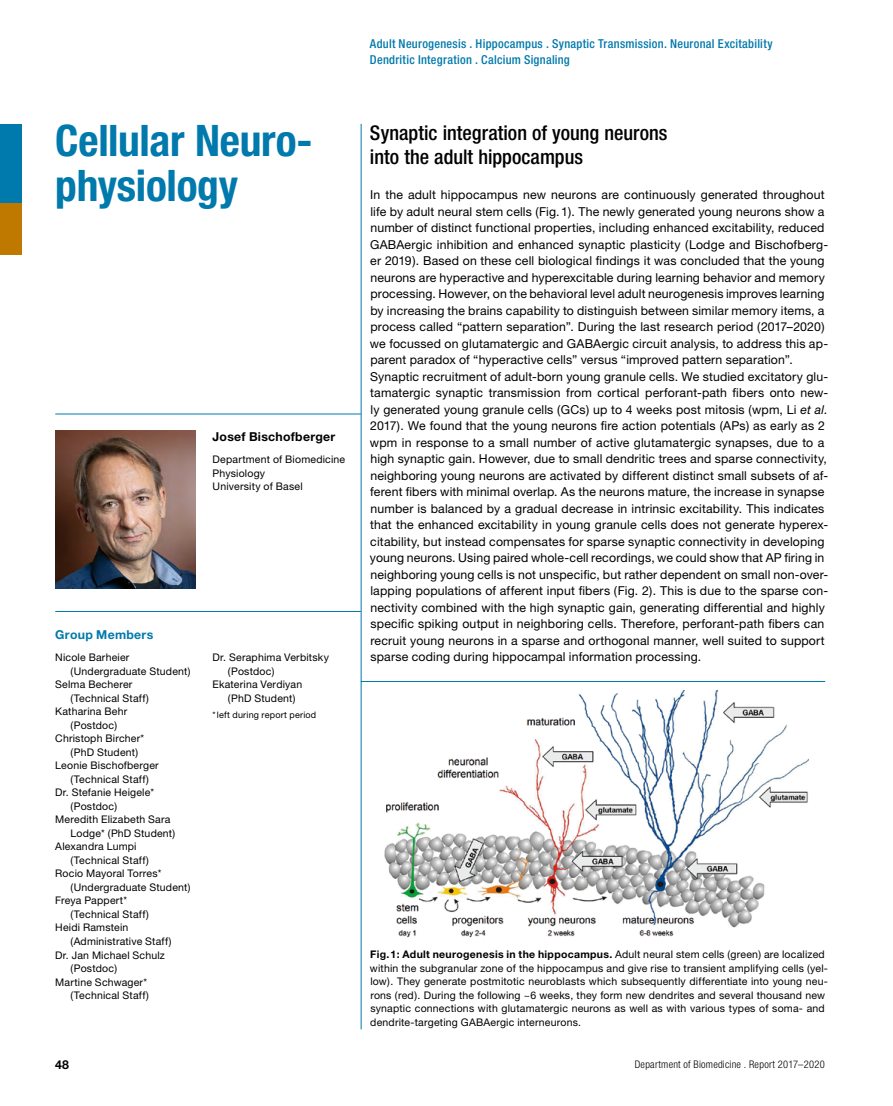
<style>
.page{position:relative;width:893px;height:1106px;background:#fff}
.page>*{position:absolute;margin:0;border:0;box-sizing:border-box;transform-origin:0 0}
.t1{font:700 condensed 43.5px/45px "Helvetica Neue";letter-spacing:-.005em;color:#0079ac}
.t2{font:500 condensed 20.25px/24px "Helvetica Neue";color:#000}
.t3{font:12.3px/16.5px "Helvetica Neue";letter-spacing:.015em;color:#000}
.t4{font:500 condensed 12.3px/16.5px "Helvetica Neue";letter-spacing:.02em;color:#0079ac}
.t5{font:700 12.3px "Helvetica Neue";letter-spacing:.02em;color:#000}
.t6{font:700 12.3px "Helvetica Neue";letter-spacing:.025em;color:#0079ac}
.t7{font:10.5px/13.5px "Helvetica Neue";letter-spacing:.02em;color:#000}
.t8{font:300 condensed 10.5px "Helvetica Neue";letter-spacing:.025em;color:#000}
.t9{font:9px "Helvetica Neue";letter-spacing:.025em;color:#000}
.s1{font-style:italic}
.s2{font-weight:700}
</style>
<div class="page">
<hr style="left:55px;top:414px;width:306px;height:1px;background:#0079ac">
<div style="left:0;top:124px;width:21px;height:78px;background:#0079ac"></div>
<div style="left:0;top:203px;width:21px;height:52px;background:#bf7900"></div>
<hr style="left:361px;top:124px;width:1px;height:905px;background:#0079ac">
<img style="left:55px;top:430px;width:141px;height:159px">
<hr style="left:55px;top:611px;width:306px;height:1px;background:#0079ac">
<img style="left:384px;top:691px;width:424px;height:247px">
<hr style="left:361px;top:681px;width:464px;height:1px;background:#0079ac">
<h1 class="t1" style="left:55px;top:117px;width:259px">Cellular Neuro&shy;physiology</h1>
<p class="t5" style="left:213px;top:429px;width:124px">Josef Bischofberger</p>
<p class="t7" style="left:213px;top:452px;width:134px">Department of Biomedicine<br>Physiology<br>University of Basel</p>
<p class="t6" style="left:55px;top:627px;width:100px">Group Members</p>
<p class="t7" style="left:55px;top:650px;width:76px">Nicole Barheier</p>
<p class="t7" style="left:71px;top:664px;width:121px">(Undergraduate Student)</p>
<p class="t7" style="left:55px;top:677px;width:79px">Selma Becherer</p>
<p class="t7" style="left:71px;top:691px;width:80px">(Technical Staff)</p>
<p class="t7" style="left:55px;top:704px;width:73px">Katharina Behr</p>
<p class="t7" style="left:71px;top:718px;width:48px">(Postdoc)</p>
<p class="t7" style="left:55px;top:731px;width:90px">Christoph Bircher*</p>
<p class="t7" style="left:71px;top:745px;width:69px">(PhD Student)</p>
<p class="t7" style="left:55px;top:758px;width:105px">Leonie Bischofberger</p>
<p class="t7" style="left:71px;top:772px;width:80px">(Technical Staff)</p>
<p class="t7" style="left:55px;top:785px;width:100px">Dr. Stefanie Heigele*</p>
<p class="t7" style="left:71px;top:799px;width:48px">(Postdoc)</p>
<p class="t7" style="left:55px;top:812px;width:117px">Meredith Elizabeth Sara</p>
<p class="t7" style="left:71px;top:826px;width:106px">Lodge* (PhD Student)</p>
<p class="t7" style="left:55px;top:839px;width:83px">Alexandra Lumpi</p>
<p class="t7" style="left:71px;top:853px;width:80px">(Technical Staff)</p>
<p class="t7" style="left:55px;top:866px;width:108px">Rocio Mayoral Torres*</p>
<p class="t7" style="left:71px;top:880px;width:121px">(Undergraduate Student)</p>
<p class="t7" style="left:55px;top:893px;width:73px">Freya Pappert*</p>
<p class="t7" style="left:71px;top:907px;width:80px">(Technical Staff)</p>
<p class="t7" style="left:55px;top:920px;width:75px">Heidi Ramstein</p>
<p class="t7" style="left:71px;top:934px;width:102px">(Administrative Staff)</p>
<p class="t7" style="left:55px;top:947px;width:111px">Dr. Jan Michael Schulz</p>
<p class="t7" style="left:71px;top:961px;width:48px">(Postdoc)</p>
<p class="t7" style="left:55px;top:974px;width:93px">Martine Schwager*</p>
<p class="t7" style="left:71px;top:988px;width:80px">(Technical Staff)</p>
<p class="t7" style="left:213px;top:650px;width:118px">Dr. Seraphima Verbitsky</p>
<p class="t7" style="left:228px;top:664px;width:48px">(Postdoc)</p>
<p class="t7" style="left:213px;top:677px;width:91px">Ekaterina Verdiyan</p>
<p class="t7" style="left:228px;top:691px;width:69px">(PhD Student)</p>
<p class="t9" style="left:213px;top:709px;width:105px">*left during report period</p>
<p class="t4" style="left:370px;top:35px;width:404px">Adult Neurogenesis . Hippocampus . Synaptic Transmission. Neuronal Excitability<br>Dendritic Integration . Calcium Signaling</p>
<h2 class="t2" style="left:370px;top:120px;width:299px">Synaptic integration of young neurons into the adult hippocampus</h2>
<p class="t3" style="left:370px;top:186px;width:460px">In the adult hippocampus new neurons are continuously generated throughout life by adult neural stem cells (Fig.1). The newly generated young neurons show a number of distinct functional properties, including enhanced excitability, reduced GABAergic inhibition and enhanced synaptic plasticity (Lodge and Bischofberg&shy;er 2019). Based on these cell biological findings it was concluded that the young neurons are hyperactive and hyperexcitable during learning behavior and memory processing. However, on the behavioral level adult neurogenesis improves learning by increasing the brains capability to distinguish between similar memory items, a process called “pattern separation”. During the last research period (2017–2020) we focussed on glutamatergic and GABAergic circuit analysis, to address this ap&shy;parent paradox of “hyperactive cells” versus “improved pattern separation”.<br>Synaptic recruitment of adult-born young granule cells. We studied excitatory glu&shy;tamatergic synaptic transmission from cortical perforant-path fibers onto new&shy;ly generated young granule cells (GCs) up to 4 weeks post mitosis (wpm, Li <span class="s1">et al.<br></span>2017). We found that the young neurons fire action potentials (APs) as early as 2 wpm in response to a small number of active glutamatergic synapses, due to a high synaptic gain. However, due to small dendritic trees and sparse connectivity, neighboring young neurons are activated by different distinct small subsets of af&shy;ferent fibers with minimal overlap. As the neurons mature, the increase in synapse number is balanced by a gradual decrease in intrinsic excitability. This indicates that the enhanced excitability in young granule cells does not generate hyperex&shy;citability, but instead compensates for sparse synaptic connectivity in developing young neurons. Using paired whole-cell recordings, we could show that AP firing in neighboring young cells is not unspecific, but rather dependent on small non-over&shy;lapping populations of afferent input fibers (Fig. 2). This is due to the sparse con&shy;nectivity combined with the high synaptic gain, generating differential and highly specific spiking output in neighboring cells. Therefore, perforant-path fibers can recruit young neurons in a sparse and orthogonal manner, well suited to support sparse coding during hippocampal information processing.</p>
<p class="t7" style="left:370px;top:947px;width:459px"><span class="s2">Fig.1: Adult neurogenesis in the hippocampus.</span> Adult neural stem cells (green) are localized within the subgranular zone of the hippocampus and give rise to transient amplifying cells (yel&shy;low). They generate postmitotic neuroblasts which subsequently differentiate into young neu&shy;rons (red). During the following ~6 weeks, they form new dendrites and several thousand new synaptic connections with glutamatergic neurons as well as with various types of soma- and dendrite-targeting GABAergic interneurons.</p>
<p class="t5" style="left:55px;top:1057px;width:15px">48</p>
<p class="t8" style="left:635px;top:1058px;width:192px">Department of Biomedicine . Report 2017–2020</p>
</div>
